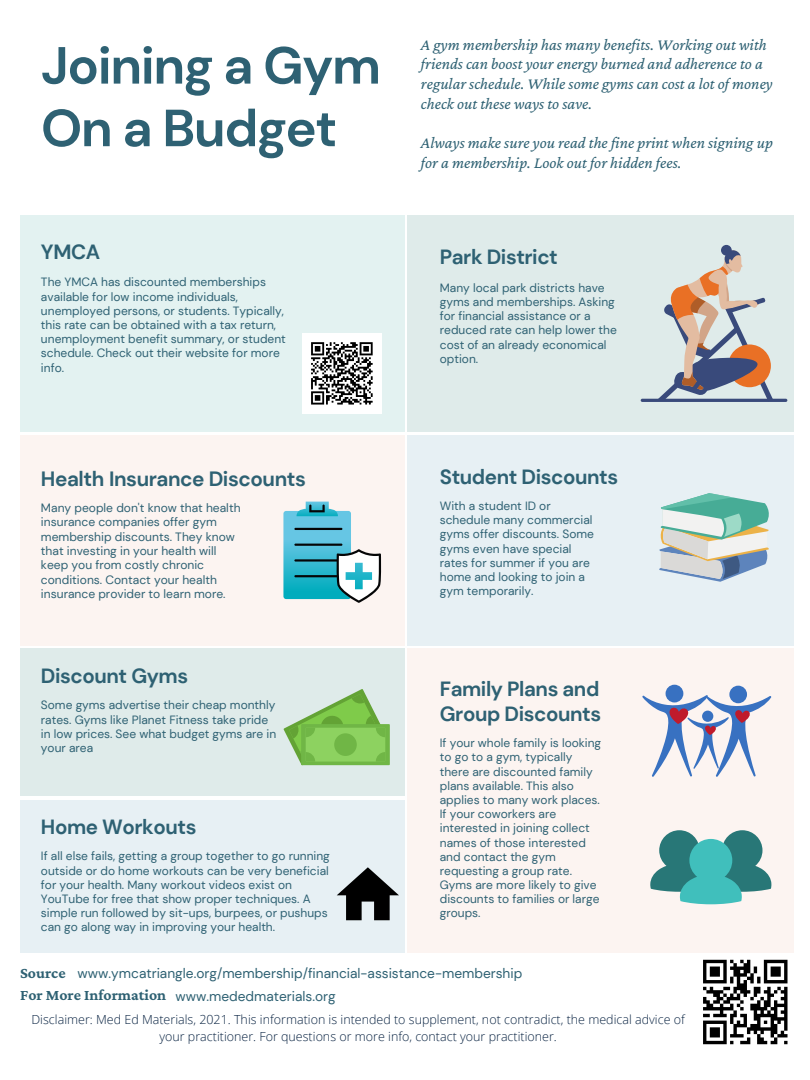
<style>
.page{position:relative;width:810px;height:1080px;background:#fff}
.page>*{position:absolute;margin:0;border:0;box-sizing:border-box;transform-origin:0 0}
.t1{font:700 52.19px/62.6px "DM Sans";letter-spacing:-.025em;color:#2e6173}
.t2{font:700 20.69px "DM Sans";letter-spacing:-.02em;color:#2e6173}
.t3{font:700 20.5px/24.5px "DM Sans";letter-spacing:-.02em;color:#2e6173}
.t4{font:italic 16.56px/19.7px "Crimson Pro";color:#2e6173}
.t5{font:700 15.69px "Crimson Pro";color:#2e6173}
.t6{font:13.69px "DM Sans";color:#2e6173}
.t7{font:300 12.5px/17.4px "Open Sans";color:#092342;text-align:center}
.t8{font:12.06px/14.3px "DM Sans";color:#2e6173}
.t9{font:12px/14.2px "DM Sans";color:#2e6173}
</style>
<div class="page">
<div style="left:20px;top:435px;width:385px;height:210px;background:#fcf4f1"></div>
<div style="left:408px;top:215px;width:386px;height:216px;background:#dfebea"></div>
<div style="left:408px;top:435px;width:386px;height:210px;background:#e7f0f4"></div>
<div style="left:20px;top:648px;width:385px;height:148px;background:#dfebea"></div>
<div style="left:408px;top:648px;width:386px;height:305px;background:#fcf4f1"></div>
<div style="left:20px;top:801px;width:385px;height:152px;background:#e7f0f4"></div>
<div style="left:20px;top:215px;width:385px;height:216px;background:#e3f2f1"></div>
<img style="left:302px;top:334px;width:80px;height:79px">
<hr style="left:641px;top:399px;width:146px;height:3px;background:#394a7b;border-radius:2px">
<svg style="left:657px;top:250px;width:116px;height:149px"></svg>
<div style="left:721px;top:245px;width:11px;height:11px;background:#394a7b;border-radius:50%"></div>
<svg style="left:283px;top:511px;width:68px;height:88px;background:#42bbd4"></svg>
<hr style="left:294px;top:528px;width:48px;height:2px;background:#050607">
<hr style="left:294px;top:544px;width:48px;height:2px;background:#050607">
<hr style="left:294px;top:559px;width:48px;height:3px;background:#050607">
<hr style="left:294px;top:575px;width:48px;height:2px;background:#050607">
<svg style="left:297px;top:502px;width:41px;height:14px"></svg>
<svg style="left:336px;top:549px;width:45px;height:54px"></svg>
<svg style="left:659px;top:493px;width:110px;height:89px"></svg>
<div style="left:301px;top:724px;width:89px;height:41px;background:#70b646"></div>
<svg style="left:284px;top:689px;width:101px;height:75px"></svg>
<svg style="left:650px;top:830px;width:121px;height:74px"></svg>
<div style="left:666px;top:685px;width:17px;height:18px;background:#3871c1;border-radius:50%"></div>
<div style="left:729px;top:686px;width:18px;height:17px;background:#3871c1;border-radius:50%"></div>
<svg style="left:642px;top:695px;width:130px;height:82px"></svg>
<svg style="left:337px;top:867px;width:62px;height:53px"></svg>
<svg style="left:703px;top:960px;width:85px;height:84px"></svg>
<p class="t1" style="left:41px;top:34px;width:341px">Joining a Gym<br>On a Budget</p>
<p class="t3" style="left:41px;top:240px;width:61px">YMCA</p>
<p class="t9" style="left:41px;top:275px;width:246px">The YMCA has discounted memberships available for low income individuals, unemployed persons, or students. Typically, this rate can be obtained with a tax return, unemployment benefit summary, or student schedule. Check out their website for more info.</p>
<p class="t2" style="left:41px;top:465px;width:267px">Health Insurance Discounts</p>
<p class="t8" style="left:41px;top:501px;width:201px">Many people don't know that health insurance companies offer gym membership discounts. They know that investing in your health will keep you from costly chronic conditions. Contact your health insurance provider to learn more.</p>
<p class="t4" style="left:421px;top:34px;width:353px">A gym membership has many benefits. Working out with friends can boost your energy burned and adherence to a regular schedule. While some gyms can cost a lot of money check out these ways to save.</p>
<p class="t4" style="left:421px;top:132px;width:353px">Always make sure you read thefine print when signing up for a membership. Look out for hidden fees.</p>
<p class="t3" style="left:440px;top:245px;width:120px">Park District</p>
<p class="t9" style="left:440px;top:281px;width:178px">Many local park districts have gyms and memberships. Asking for financial assistance or a reduced rate can help lower the cost of an already economical option.</p>
<p class="t3" style="left:440px;top:464px;width:180px">Student Discounts</p>
<p class="t9" style="left:440px;top:499px;width:156px">With a student ID or schedule many commercial gyms offer discounts. Some gyms even have special rates for summer if you are home and looking to join a gym temporarily.</p>
<p class="t3" style="left:41px;top:664px;width:149px">Discount Gyms</p>
<p class="t9" style="left:41px;top:698px;width:237px">Some gyms advertise their cheap monthly rates. Gyms like Planet Fitness take pride in low prices. See what budget gyms are in your area</p>
<p class="t3" style="left:440px;top:677px;width:163px">Family Plans and<br>Group Discounts</p>
<p class="t9" style="left:440px;top:736px;width:163px">If your whole family is looking to go to a gym, typically there are discounted family plans available. This also applies to many work places.<br>If your coworkers are interested in joining collect names of those interested and contact the gym requesting a group rate.<br>Gyms are more likely to give discounts to families or large groups.</p>
<p class="t3" style="left:41px;top:815px;width:157px">Home Workouts</p>
<p class="t9" style="left:41px;top:849px;width:290px">If all else fails, getting a group together to go running outside or do home workouts can be very beneficial for your health. Many workout videos exist on YouTube for free that show proper techniques. A simple run followed by sit-ups, burpees, or pushups can go along way in improving your health.</p>
<p class="t5" style="left:20px;top:964px;width:47px">Source</p>
<p class="t6" style="left:78px;top:964px;width:446px">www.ymcatriangle.org/membership/financial-assistance-membership</p>
<p class="t5" style="left:20px;top:986px;width:148px">For More Information</p>
<p class="t6" style="left:176px;top:987px;width:162px">www.mededmaterials.org</p>
<p class="t7" style="left:32px;top:1010px;width:655px">Disclaimer: Med Ed Materials, 2021. This information is intended to supplement, not contradict, the medical advice of your practitioner. For questions or more info, contact your practitioner.</p>
</div>
